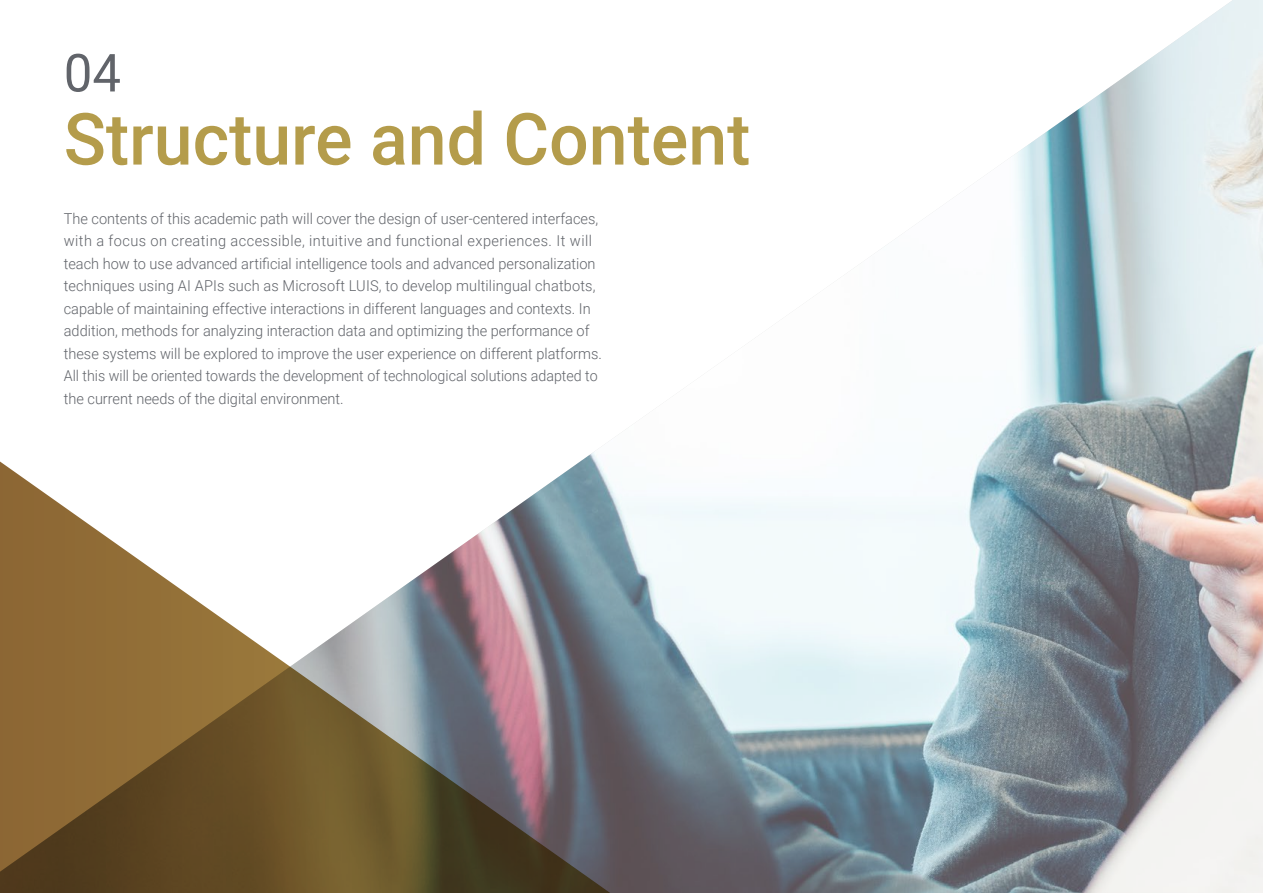
<style>
.page{position:relative;width:1263px;height:893px;background:#fff}
.page>*{position:absolute;margin:0;border:0;box-sizing:border-box;transform-origin:0 0}
.t1{font:500 72px "Roboto";color:#b49c4b}
.t2{font:52.5px "Roboto";color:#61646a}
.t3{font:300 15px/22.5px "Roboto";color:#61646a}
</style>
<div class="page">
<img style="left:640px;top:0;width:623px;height:893px">
<svg style="left:0;top:451px;width:640px;height:442px"></svg>
<h2 class="t2" style="left:64px;top:36px;width:59px">04</h2>
<h1 class="t1" style="left:64px;top:89px;width:688px">Structure and Content</h1>
<p class="t3" style="left:64px;top:207px;width:540px">The contents of this academic path will cover the design of user-centered interfaces, with a focus on creating accessible, intuitive and functional experiences. It will teach how to use advanced artificial intelligence tools and advanced personalization techniques using AI APIs such as Microsoft LUIS, to develop multilingual chatbots, capable of maintaining effective interactions in different languages and contexts. In addition, methods for analyzing interaction data and optimizing the performance of these systems will be explored to improve the user experience on different platforms.<br>All this will be oriented towards the development of technological solutions adapted to the current needs of the digital environment.</p>
</div>
